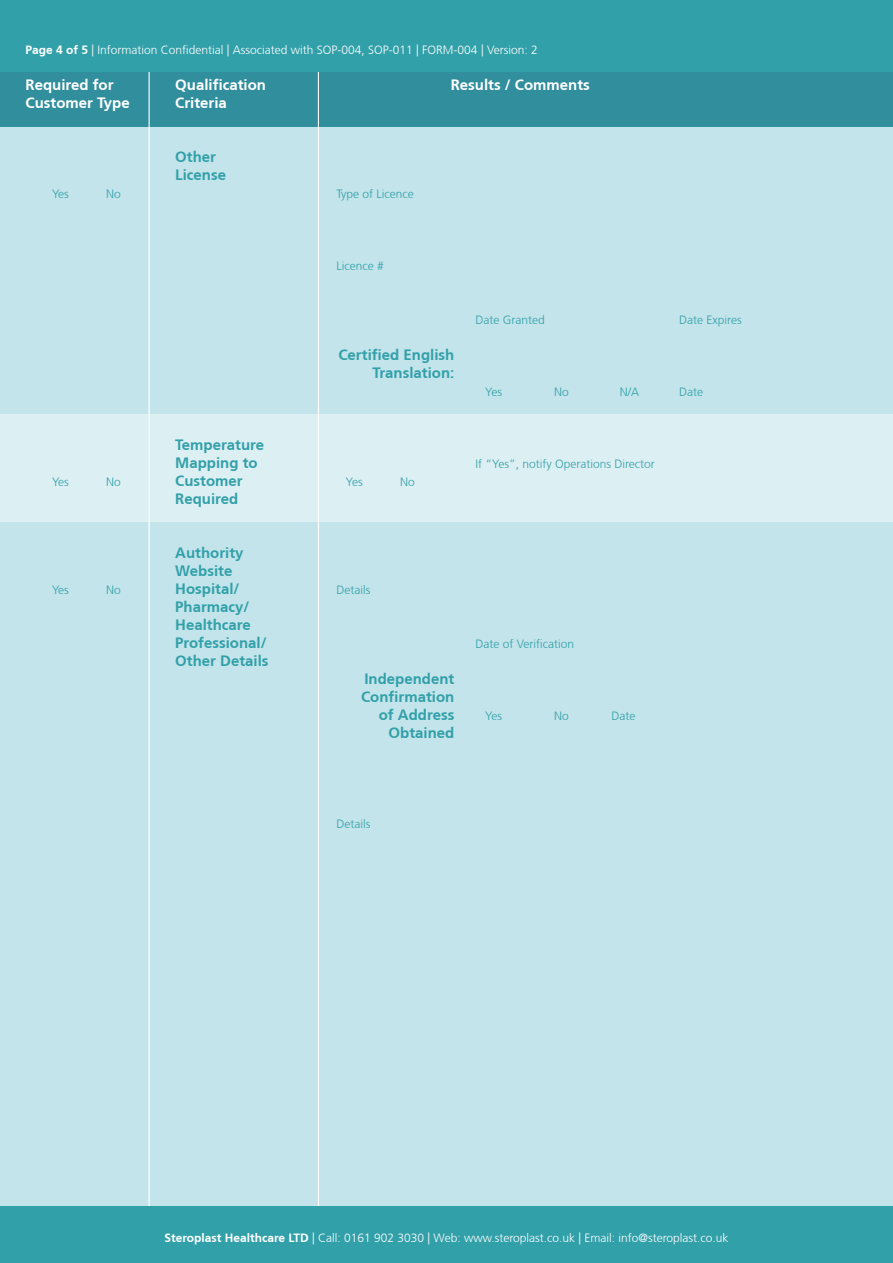
<style>
.page{position:relative;width:893px;height:1263px;background:#fff}
.page>*{position:absolute;margin:0;border:0;box-sizing:border-box;transform-origin:0 0}
.t1{font:700 15px/18px "Frutiger CE";color:#32a0a9}
.t2{font:700 15px/18px "Frutiger CE";color:#fff}
.t3{font:300 12px "Frutiger CE";color:#fff}
.t4{font:300 12px "Frutiger CE";color:#32a0a9}
.s1{font-weight:700}
</style>
<div class="page">
<div style="left:0;top:126px;width:893px;height:288px;background:#c2e4ea"></div>
<div style="left:0;top:414px;width:893px;height:108px;background:#dceff3"></div>
<hr style="left:892px;top:126px;width:1px;height:1134px;background:#dceff3">
<div style="left:0;top:522px;width:893px;height:738px;background:#c2e4ea"></div>
<div style="left:0;top:0;width:893px;height:72px;background:#32a0a9"></div>
<div style="left:0;top:72px;width:893px;height:54px;background:#318e9d"></div>
<hr style="left:892px;top:126px;width:1px;height:54px;background:#c2e4ea">
<hr style="left:318px;top:72px;width:1px;height:1188px;background:#fff">
<hr style="left:149px;top:72px;width:1px;height:1188px;background:#fff">
<div style="left:0;top:1206px;width:893px;height:57px;background:#32a0a9"></div>
<p class="t3" style="left:26px;top:43px;width:514px"><span class="s1">Page 4 of 5</span> | Information Confidential | Associated with SOP-004, SOP-011 | FORM-004 | Version: 2</p>
<p class="t2" style="left:26px;top:76px;width:106px">Required for<br>Customer Type</p>
<p class="t2" style="left:175px;top:76px;width:92px">Qualification<br>Criteria</p>
<p class="t2" style="left:451px;top:76px;width:141px">Results / Comments</p>
<p class="t1" style="left:175px;top:148px;width:52px">Other<br>License</p>
<p class="t4" style="left:52px;top:187px;width:18px">Yes</p>
<p class="t4" style="left:106px;top:187px;width:16px">No</p>
<p class="t4" style="left:336px;top:187px;width:79px">Type of Licence</p>
<p class="t4" style="left:336px;top:259px;width:49px">Licence #</p>
<p class="t4" style="left:476px;top:313px;width:71px">Date Granted</p>
<p class="t4" style="left:679px;top:313px;width:64px">Date Expires</p>
<p class="t1" style="left:338px;top:346px;width:117px;text-align:right">Certified English<br>Translation:</p>
<p class="t4" style="left:485px;top:385px;width:18px">Yes</p>
<p class="t4" style="left:554px;top:385px;width:16px">No</p>
<p class="t4" style="left:620px;top:385px;width:21px">N/A</p>
<p class="t4" style="left:679px;top:385px;width:25px">Date</p>
<p class="t4" style="left:52px;top:475px;width:18px">Yes</p>
<p class="t4" style="left:52px;top:583px;width:18px">Yes</p>
<p class="t1" style="left:175px;top:436px;width:90px">Temperature<br>Mapping to<br>Customer<br>Required</p>
<p class="t1" style="left:175px;top:544px;width:95px">Authority<br>Website<br>Hospital/<br>Pharmacy/<br>Healthcare<br>Professional/<br>Other Details</p>
<p class="t4" style="left:106px;top:475px;width:16px">No</p>
<p class="t4" style="left:346px;top:475px;width:18px">Yes</p>
<p class="t4" style="left:400px;top:475px;width:16px">No</p>
<p class="t4" style="left:336px;top:583px;width:35px">Details</p>
<p class="t4" style="left:106px;top:583px;width:16px">No</p>
<p class="t4" style="left:476px;top:457px;width:181px">If “Yes”, notify Operations Director</p>
<p class="t4" style="left:476px;top:637px;width:100px">Date of Verification</p>
<p class="t1" style="left:361px;top:670px;width:95px;text-align:right">Independent<br>Confirmation of Address<br>Obtained</p>
<p class="t4" style="left:485px;top:709px;width:18px">Yes</p>
<p class="t4" style="left:554px;top:709px;width:16px">No</p>
<p class="t4" style="left:611px;top:709px;width:25px">Date</p>
<p class="t4" style="left:336px;top:817px;width:35px">Details</p>
<p class="t3" style="left:164px;top:1231px;width:566px"><span class="s1">Steroplast Healthcare LTD</span> | Call: 0161 902 3030 | Web: www.steroplast.co.uk | Email: info@steroplast.co.uk</p>
</div>
